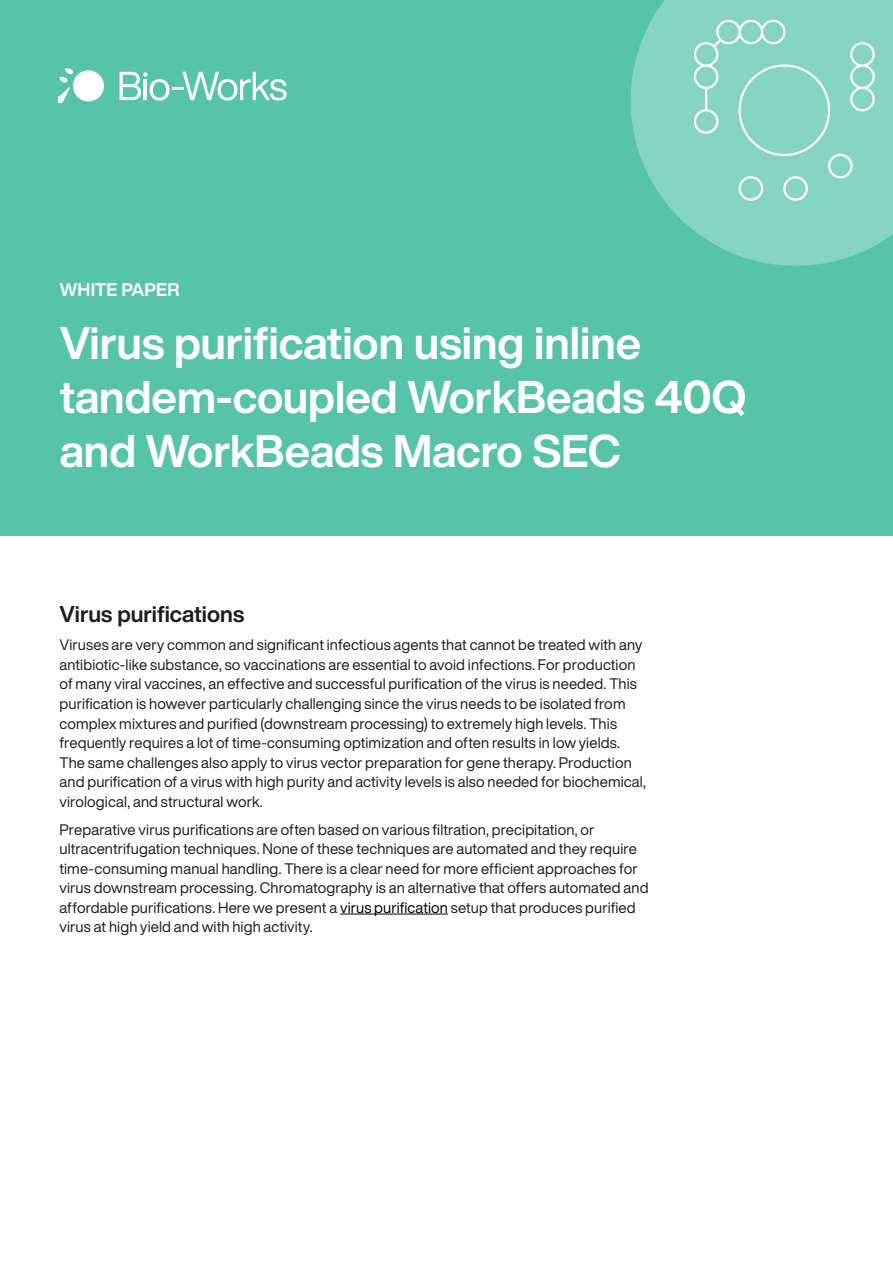
<style>
.page{position:relative;width:893px;height:1263px;background:#fff}
.page>*{position:absolute;margin:0;border:0;box-sizing:border-box;transform-origin:0 0}
.t1{font:700 45px/54px "Helvetica Now Display";color:#fff}
.t2{font:700 22.5px "Helvetica Now Display";color:#1d1d1d}
.t3{font:700 18px "Helvetica Now Display";letter-spacing:.005em;color:#fff}
.t4{font:15px/19.5px "Helvetica Now Display";letter-spacing:.01em;color:#1d1d1d}
.s1{color:#000}
</style>
<div class="page">
<div style="left:0;top:0;width:893px;height:536px;background:#58c4a7"></div>
<svg style="left:631px;top:0;width:262px;height:266px;fill:#85d5c1"></svg>
<svg style="left:58px;top:68px;width:15px;height:35px"></svg>
<div style="left:73px;top:70px;width:31px;height:31px;background:#fff;border-radius:50%"></div>
<svg style="left:120px;top:72px;width:167px;height:29px"></svg>
<hr style="left:340px;top:914px;width:108px;height:1px;background:#000">
<svg style="left:694px;top:20px;width:181px;height:181px;background:#8ed8c5"></svg>
<p class="t3" style="left:60px;top:278px;width:121px">WHITE PAPER</p>
<h1 class="t1" style="left:60px;top:316px;width:688px">Virus purification using inline tandem-coupled WorkBeads 40Q and WorkBeads Macro SEC</h1>
<h2 class="t2" style="left:60px;top:599px;width:186px">Virus purifications</h2>
<p class="t4" style="left:60px;top:635px;width:588px">Viruses are very common and significant infectious agents that cannot be treated with any antibiotic-like substance, so vaccinations are essential to avoid infections. For production of many viral vaccines, an effective and successful purification of the virus is needed. This purification is however particularly challenging since the virus needs to be isolated from complex mixtures and purified (downstream processing) to extremely high levels. This frequently requires a lot of time-consuming optimization and often results in low yields.<br>The same challenges also apply to virus vector preparation for gene therapy. Production and purification of a virus with high purity and activity levels is also needed for biochemical, virological, and structural work.</p>
<p class="t4" style="left:60px;top:819px;width:590px">Preparative virus purifications are often based on various filtration, precipitation, or ultracentrifugation techniques. None of these techniques are automated and they require time-consuming manual handling. There is a clear need for more efficient approaches for virus downstream processing. Chromatography is an alternative that offers automated and affordable purifications. Here we present a <span class="s1">virus purification</span> setup that produces purified virus at high yield and with high activity.</p>
</div>
